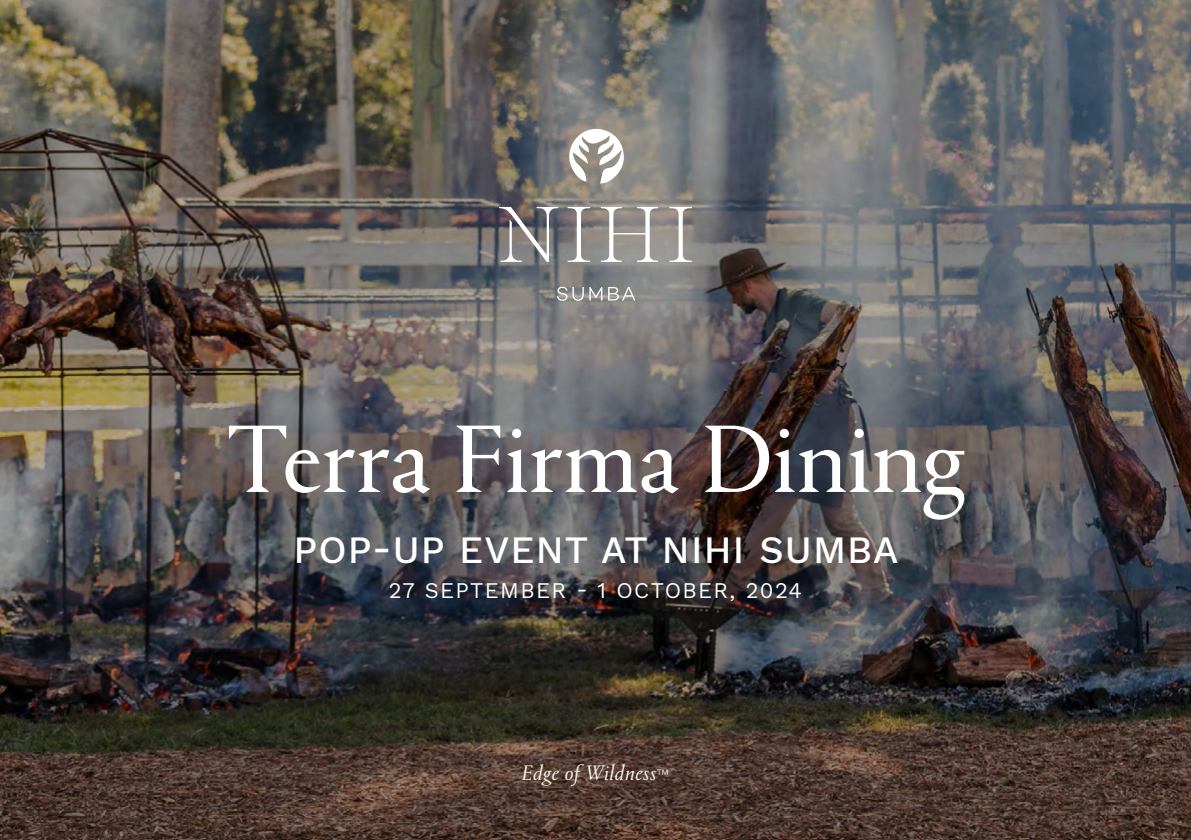
<style>
.page{position:relative;width:1191px;height:840px;background:#fff}
.page>*{position:absolute;margin:0;border:0;box-sizing:border-box;transform-origin:0 0}
.t1{font:100px "Portrait";color:#fff}
.t2{font:500 38px "Work Sans";letter-spacing:.03em;color:#fff}
.t3{font:22px "Work Sans";letter-spacing:.06em;color:#fff}
.t4{font:italic 22px "Portrait";letter-spacing:.03em;color:#fcf0e5}
.s1{font-family:"Work Sans";font-weight:300;font-style:normal;font-size:16px}
</style>
<div class="page">
<img style="left:0;top:0;width:1191px;height:839px">
<svg style="left:601px;top:207px;width:57px;height:55px"></svg>
<svg style="left:669px;top:207px;width:23px;height:55px"></svg>
<svg style="left:567px;top:207px;width:23px;height:55px"></svg>
<svg style="left:499px;top:207px;width:59px;height:55px"></svg>
<svg style="left:557px;top:286px;width:78px;height:14px"></svg>
<svg style="left:568px;top:129px;width:56px;height:54px"></svg>
<h1 class="t1" style="left:226px;top:392px;width:741px">Terra Firma Dining</h1>
<h2 class="t2" style="left:293px;top:521px;width:606px">POP-UP EVENT AT NIHI SUMBA</h2>
<p class="t3" style="left:389px;top:573px;width:414px">27 SEPTEMBER - 1 OCTOBER, 2024</p>
<p class="t4" style="left:522px;top:757px;width:149px">Edge of Wildness<span class="s1">™</span></p>
</div>
